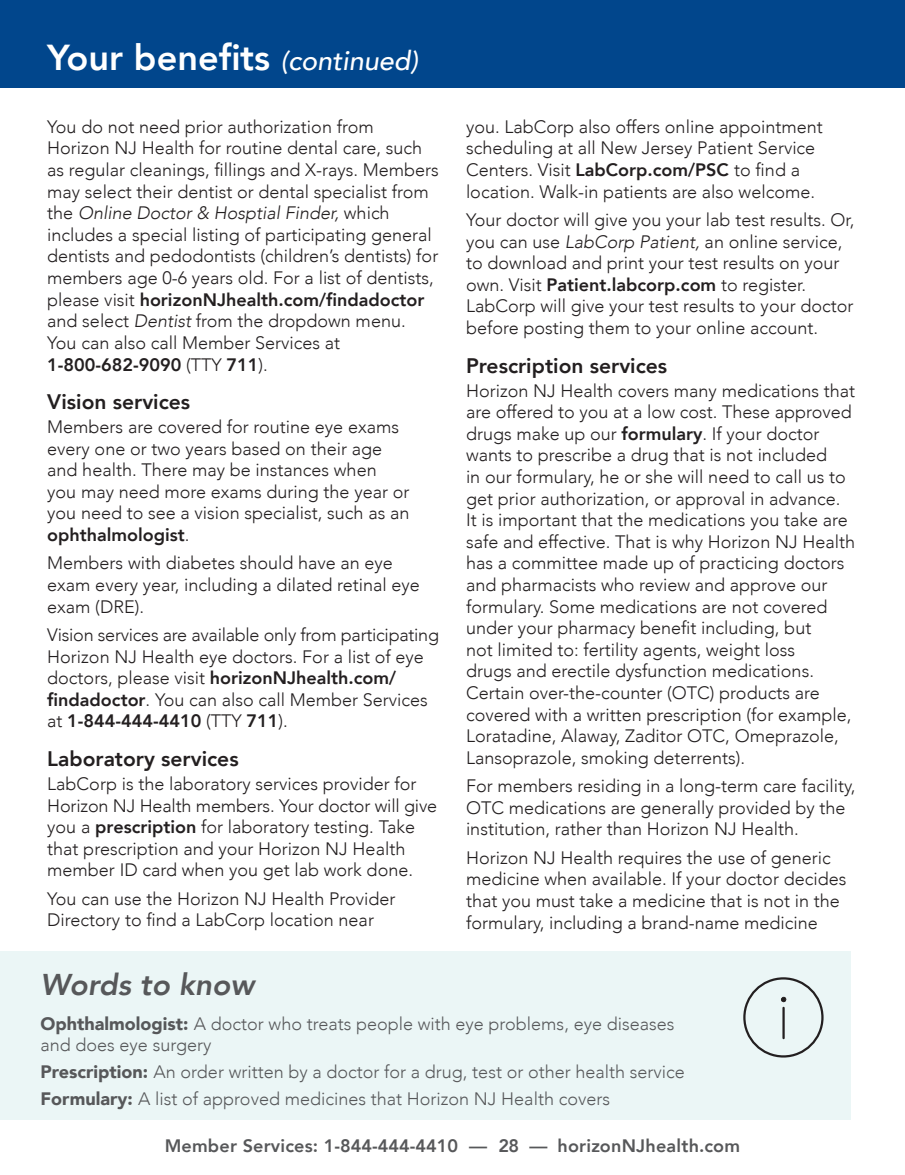
<style>
.page{position:relative;width:905px;height:1175px;background:#fff}
.page>*{position:absolute;margin:0;border:0;box-sizing:border-box;transform-origin:0 0}
.t1{font:800 36px "Avenir";color:#fff}
.t2{font:italic 800 30px "Avenir";color:#57585a}
.t3{font:800 21px "Avenir";color:#231f20}
.t4{font:300 18px/21.6px "Avenir";color:#231f20}
.t5{font:300 18px/21px "Avenir";color:#57585a}
.t6{font:800 18px "Avenir";letter-spacing:.01em;color:#57585a}
.s1{font-weight:500;font-style:italic;font-size:27px}
.s2{font-style:italic}
.s3{font-weight:800}
.s4{font-weight:900}
</style>
<div class="page">
<div style="left:0;top:0;width:904px;height:88px;background:#01468c"></div>
<div style="left:0;top:950px;width:850px;height:169px;background:#ebf6f6"></div>
<svg style="left:743px;top:977px;width:80px;height:80px"></svg>
<h1 class="t1" style="left:47px;top:29px;width:372px">Your benefits <span class="s1">(continued)</span></h1>
<p class="t4" style="left:47px;top:116px;width:393px">You do not need prior authorization from Horizon NJ Health for routine dental care, such as regular cleanings, fillings and X-rays. Members may select their dentist or dental specialist from the <span class="s2">Online Doctor &amp; Hosptial Finder,</span> which includes a special listing of participating general dentists and pedodontists (children’s dentists) for members age 0-6 years old. For a list of dentists, please visit <span class="s3">horizonNJhealth.com/findadoctor </span>and select <span class="s2">Dentist</span> from the dropdown menu.<br>You can also call Member Services at <span class="s3">1-800-682-9090</span> (TTY <span class="s3">711</span>).</p>
<p class="t3" style="left:47px;top:385px;width:144px">Vision services</p>
<p class="t4" style="left:47px;top:416px;width:363px">Members are covered for routine eye exams every one or two years based on their age and health. There may be instances when you may need more exams during the year or you need to see a vision specialist, such as an <span class="s3">ophthalmologist</span>.</p>
<p class="t4" style="left:47px;top:552px;width:374px">Members with diabetes should have an eye exam every year, including a dilated retinal eye exam (DRE).</p>
<p class="t4" style="left:47px;top:624px;width:393px">Vision services are available only from participating Horizon NJ Health eye doctors. For a list of eye doctors, please visit <span class="s3">horizonNJhealth.com/ findadoctor</span>. You can also call Member Services at <span class="s3">1-844-444-4410</span> (TTY <span class="s3">711</span>).</p>
<p class="t3" style="left:47px;top:742px;width:193px">Laboratory services</p>
<p class="t4" style="left:47px;top:773px;width:391px">LabCorp is the laboratory services provider for Horizon NJ Health members. Your doctor will give you a <span class="s3">prescription</span> for laboratory testing. Take that prescription and your Horizon NJ Health member ID card when you get lab work done.</p>
<p class="t4" style="left:47px;top:887px;width:349px">You can use the Horizon NJ Health Provider<br>Directory to find a LabCorp location near</p>
<p class="t4" style="left:466px;top:116px;width:358px">you. LabCorp also offers online appointment scheduling at all New Jersey Patient Service Centers. Visit <span class="s3">LabCorp.com/PSC</span> to find a location. Walk-in patients are also welcome.</p>
<p class="t4" style="left:466px;top:209px;width:390px">Your doctor will give you your lab test results. Or, you can use <span class="s2">LabCorp Patient,</span> an online service, to download and print your test results on your own. Visit <span class="s3">Patient.labcorp.com</span> to register.<br>LabCorp will give your test results to your doctor before posting them to your online account.</p>
<p class="t3" style="left:466px;top:349px;width:203px">Prescription services</p>
<p class="t4" style="left:466px;top:379px;width:390px">Horizon NJ Health covers many medications that are offered to you at a low cost. These approved drugs make up our <span class="s3">formulary</span>. If your doctor wants to prescribe a drug that is not included<br>in our formulary, he or she will need to call us to get prior authorization, or approval in advance.<br>It is important that the medications you take are safe and effective. That is why Horizon NJ Health has a committee made up of practicing doctors and pharmacists who review and approve our formulary. Some medications are not covered under your pharmacy benefit including, but<br>not limited to: fertility agents, weight loss<br>drugs and erectile dysfunction medications.<br>Certain over-the-counter (OTC) products are covered with a written prescription (for example, Loratadine, Alaway, Zaditor OTC, Omeprazole, Lansoprazole, smoking deterrents).</p>
<p class="t4" style="left:466px;top:775px;width:391px">For members residing in a long-term care facility,<br>OTC medications are generally provided by the institution, rather than Horizon NJ Health.</p>
<p class="t4" style="left:466px;top:846px;width:382px">Horizon NJ Health requires the use of generic medicine when available. If your doctor decides that you must take a medicine that is not in the formulary, including a brand-name medicine</p>
<h2 class="t2" style="left:40px;top:966px;width:215px">Words to know</h2>
<p class="t5" style="left:40px;top:1013px;width:635px"><span class="s4">Ophthalmologist:</span> A doctor who treats people with eye problems, eye diseases and does eye surgery</p>
<p class="t5" style="left:40px;top:1058px;width:646px;line-height:27px"><span class="s4">Prescription:</span> An order written by a doctor for a drug, test or other health service<br><span class="s4">Formulary:</span> A list of approved medicines that Horizon NJ Health covers</p>
<p class="t6" style="left:165px;top:1132px;width:577px">Member Services: 1-844-444-4410 — 28 — horizonNJhealth.com</p>
</div>
